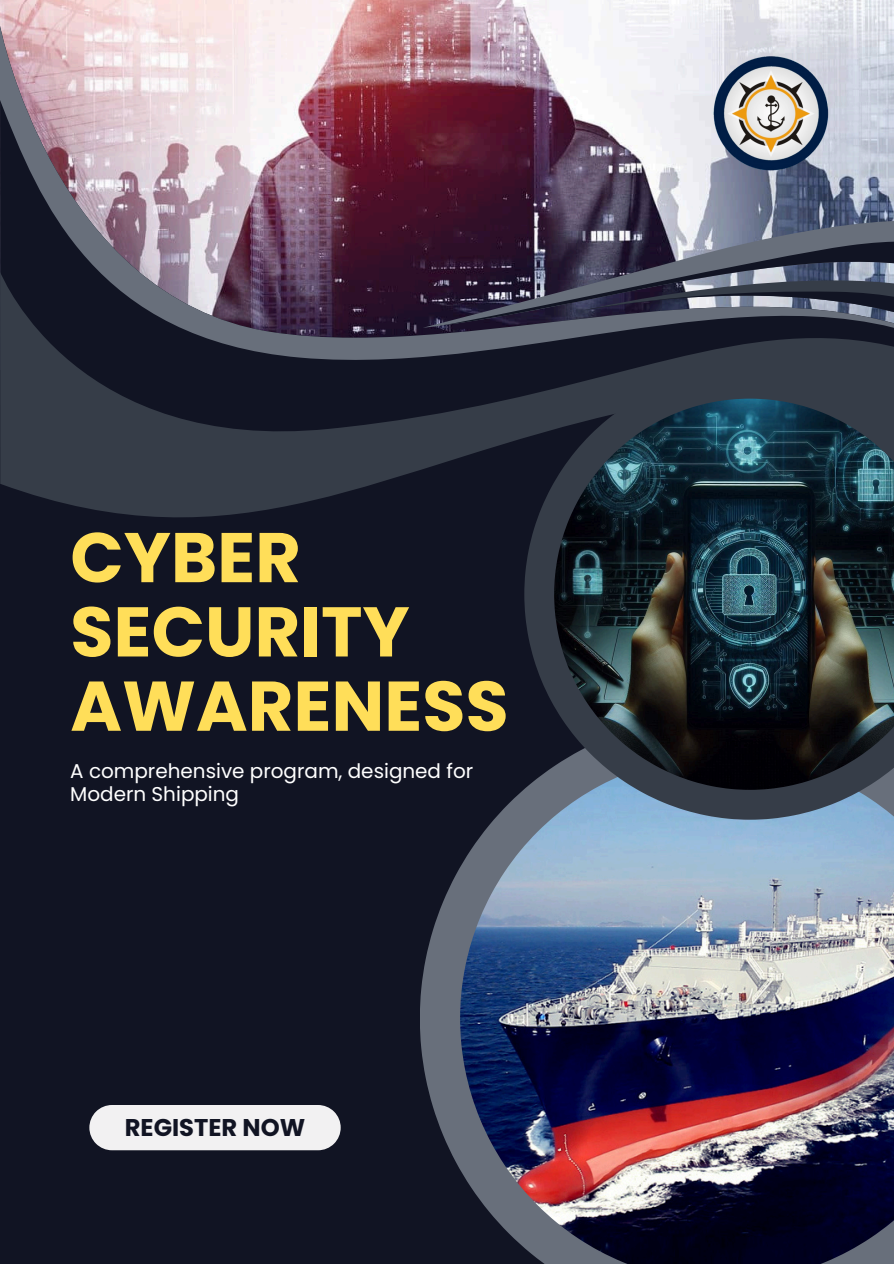
<style>
.page{position:relative;width:894px;height:1264px;background:#fff}
.page>*{position:absolute;margin:0;border:0;box-sizing:border-box;transform-origin:0 0}
.t1{font:700 70.2px/74.2px "Poppins";color:#ffde59}
.t2{font:700 24.15px "Poppins";color:#111423}
.t3{font:19.95px/23.7px "Poppins";color:#fff}
</style>
<div class="page">
<div style="left:0;top:0;width:893px;height:1263px;background:#111423"></div>
<img style="left:0;top:0;width:893px;height:26px">
<svg style="left:0;top:378px;width:524px;height:140px;fill:#363d48"></svg>
<img style="left:0;top:26px;width:893px;height:352px">
<svg style="left:422px;top:204px;width:471px;height:124px"></svg>
<svg style="left:439px;top:233px;width:454px;height:114px"></svg>
<svg style="left:420px;top:868px;width:40px;height:301px;fill:#686f7b"></svg>
<img style="left:460px;top:789px;width:433px;height:474px">
<svg style="left:524px;top:369px;width:369px;height:450px;fill:#363d48"></svg>
<img style="left:554px;top:398px;width:339px;height:391px">
<div style="left:89px;top:1105px;width:251px;height:45px;background:#f2f1f2"></div>
<img style="left:712px;top:55px;width:119px;height:116px">
<p class="t1" style="left:70px;top:520px;width:440px">CYBER<br>SECURITY<br>AWARENESS</p>
<p class="t3" style="left:70px;top:759px;width:404px">A comprehensive program, designed for<br>Modern Shipping</p>
<p class="t2" style="left:125px;top:1110px;width:182px">REGISTER NOW</p>
</div>
